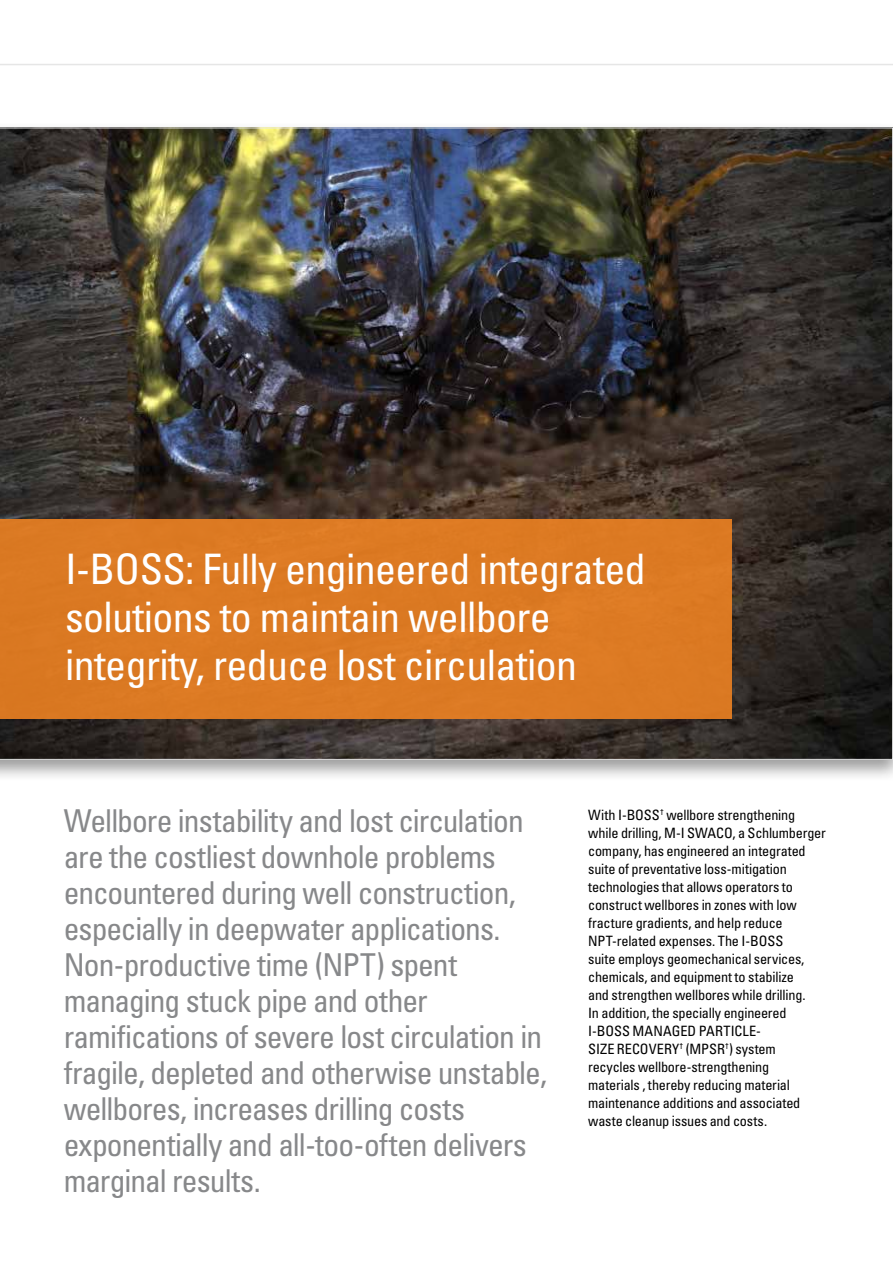
<style>
.page{position:relative;width:893px;height:1263px;background:#fff}
.page>*{position:absolute;margin:0;border:0;box-sizing:border-box;transform-origin:0 0}
.t1{font:condensed 42px/48px "Univers LT Std";letter-spacing:-.015em;color:#fff}
.t2{font:condensed 31.5px/36px "Univers LT Std";letter-spacing:-.03em;color:#87888a}
.t3{font:condensed 14.25px/18px "Univers LT Std";letter-spacing:-.015em;color:#000}
</style>
<div class="page">
<hr style="left:0;top:64px;width:893px;height:1px;background:#e6e6e6">
<div style="left:0;top:122px;width:893px;height:660px;background:#000;opacity:.4"></div>
<img style="left:0;top:128px;width:893px;height:632px">
<div style="left:0;top:519px;width:731px;height:200px;background:#dc7a23"></div>
<h1 class="t1" style="left:65px;top:545px;width:582px">I-BOSS: Fully engineered integrated solutions to maintain wellbore integrity, reduce lost circulation</h1>
<p class="t2" style="left:64px;top:802px;width:485px">Wellbore instability and lost circulation are the costliest downhole problems encountered during well construction, especially in deepwater applications.<br>Non-productive time (NPT) spent managing stuck pipe and other ramifications of severe lost circulation in fragile, depleted and otherwise unstable, wellbores, increases drilling costs exponentially and all-too-often delivers marginal results.</p>
<p class="t3" style="left:588px;top:805px;width:239px">With I-BOSS<sup>†</sup> wellbore strengthening while drilling, M-I SWACO, a Schlumberger company, has engineered an integrated suite of preventative loss-mitigation technologies that allows operators to construct wellbores in zones with low fracture gradients, and help reduce NPT-related expenses. The I-BOSS<br>suite employs geomechanical services, chemicals, and equipment to stabilize<br>and strengthen wellbores while drilling.<br>In addition, the specially engineered I-BOSS MANAGED PARTICLE-<br>SIZE RECOVERY<sup>†</sup> (MPSR<sup>†</sup>) system recycles wellbore-strengthening<br>materials , thereby reducing material maintenance additions and associated waste cleanup issues and costs.</p>
</div>
